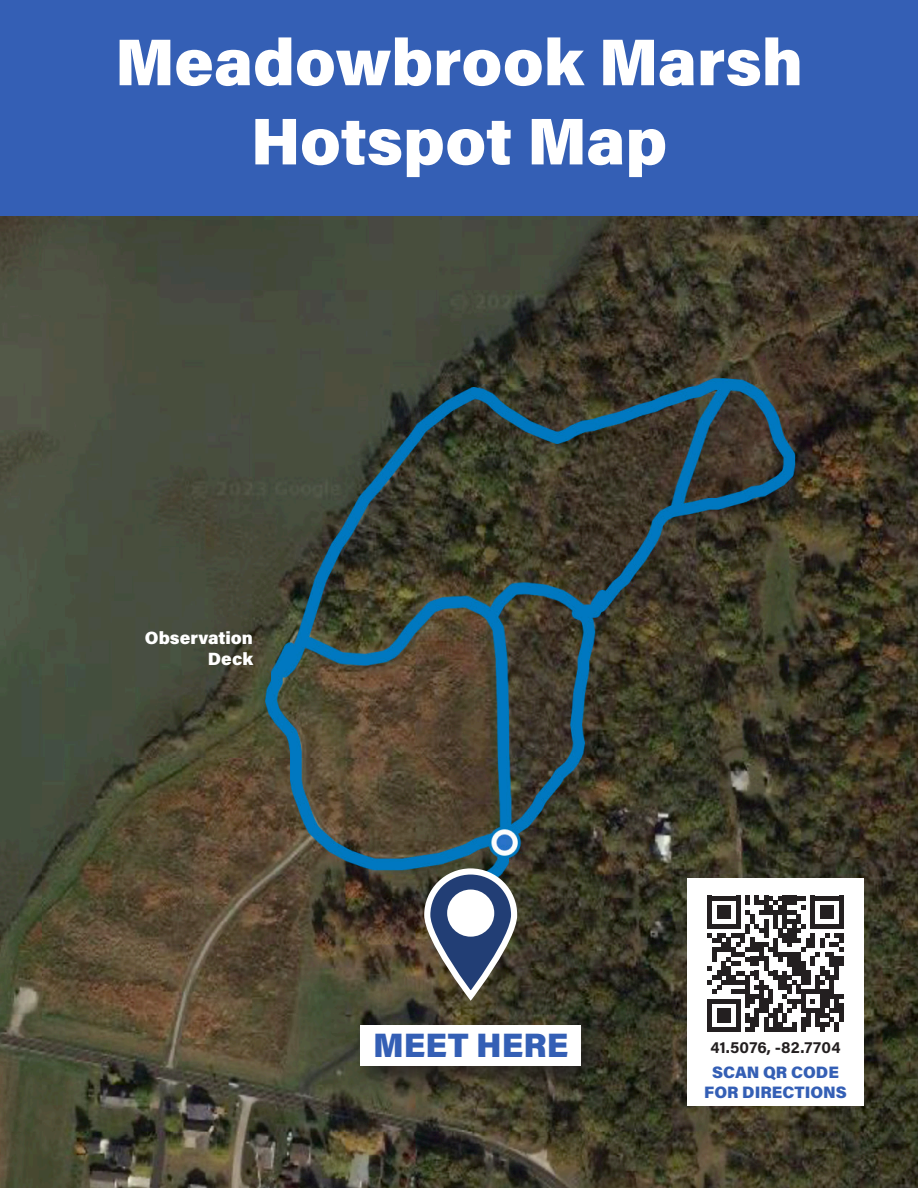
<style>
.page{position:relative;width:918px;height:1188px;background:#fff}
.page>*{position:absolute;margin:0;border:0;box-sizing:border-box;transform-origin:0 0}
.t1{font:900 66px/79.2px "Acumin Pro";color:#fff;text-align:center}
.t2{font:900 33.75px "Acumin Pro";color:#345fb5}
.t3{font:900 17.7px "Acumin Pro";color:#fff}
.t4{font:900 16.5px "Acumin Pro";color:#345fb5}
.t5{font:700 16.35px "Acumin Pro";letter-spacing:.01em;color:#231f20}
</style>
<div class="page">
<img style="left:0;top:216px;width:918px;height:972px">
<div style="left:0;top:0;width:918px;height:216px;background:#345fb5"></div>
<svg style="left:421px;top:865px;width:99px;height:137px"></svg>
<div style="left:353px;top:1018px;width:255px;height:76px;background:#231f20;opacity:.75"></div>
<div style="left:361px;top:1025px;width:220px;height:41px;background:#fff"></div>
<div style="left:687px;top:879px;width:177px;height:227px;background:#fff"></div>
<svg style="left:708px;top:896px;width:135px;height:136px"></svg>
<hr style="left:839px;top:1004px;width:4px;height:18px;background:#231f20">
<p class="t1" style="left:115px;top:19px;width:690px">Meadowbrook Marsh<br>Hotspot Map</p>
<p class="t3" style="left:145px;top:625px;width:110px">Observation</p>
<p class="t3" style="left:208px;top:646px;width:47px">Deck</p>
<p class="t2" style="left:373px;top:1021px;width:197px">MEET HERE</p>
<p class="t5" style="left:711px;top:1036px;width:132px">41.5076, -82.7704</p>
<p class="t4" style="left:712px;top:1060px;width:128px">SCAN QR CODE</p>
<p class="t4" style="left:704px;top:1080px;width:144px">FOR DIRECTIONS</p>
</div>
